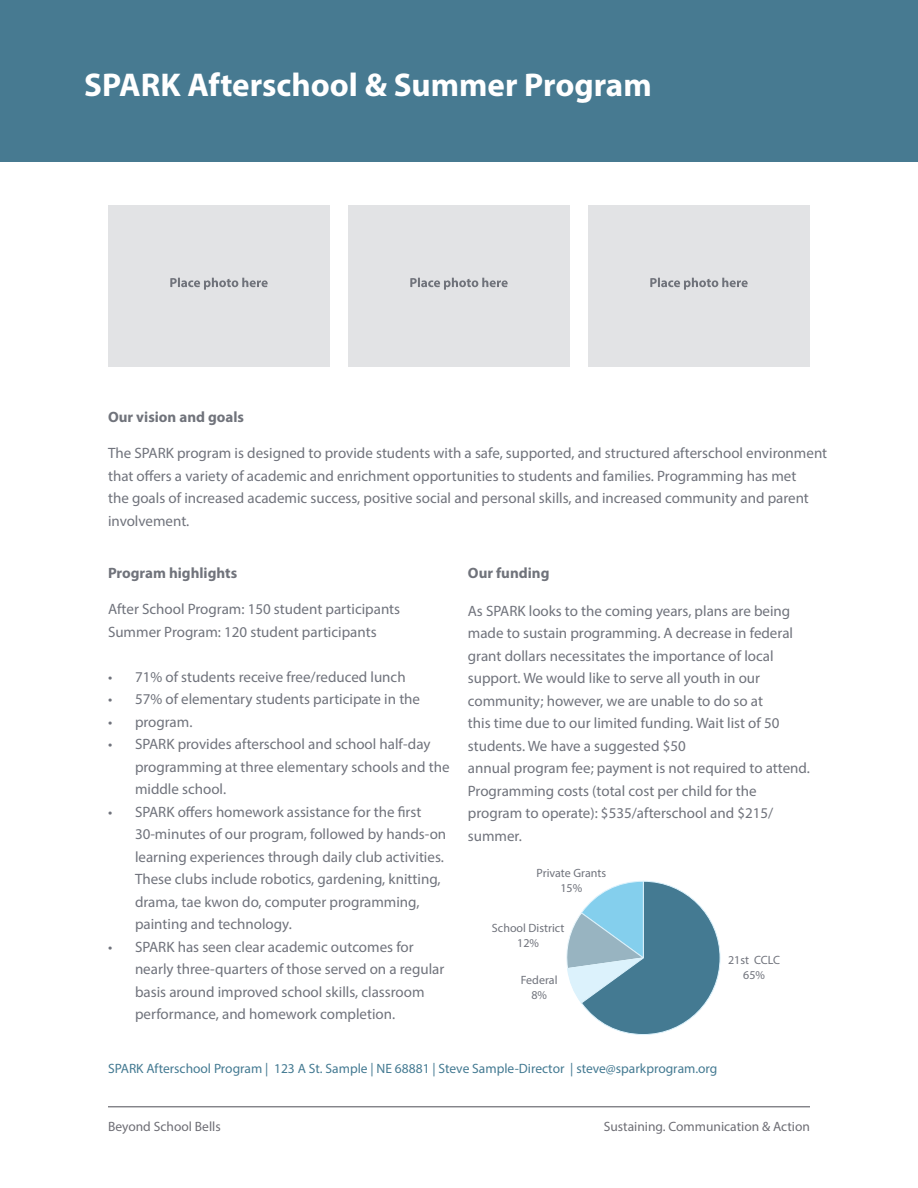
<style>
.page{position:relative;width:918px;height:1188px;background:#fff}
.page>*{position:absolute;margin:0;border:0;box-sizing:border-box;transform-origin:0 0}
.t1{font:700 33px "Myriad Pro";color:#fff}
.Body_Text_Myriad_10{font:15px/22.5px "Myriad Pro";color:#70737c}
.Body_Text_-_Left{font:15px/22.5px "Myriad Pro";color:#70737c}
.subtitle_gray{font:700 15px "Myriad Pro";color:#70737b}
.Body_Text_-_Left-2{font:13.5px "Myriad Pro";color:#447a92}
.t2{font:13.5px "Myriad Pro";color:#6e6e75}
.Figure_Caption{font:12px "Myriad Pro";color:#70737c}
</style>
<div class="page">
<div style="left:0;top:0;width:918px;height:162px;background:#477a91"></div>
<div style="left:108px;top:205px;width:222px;height:162px;background:#e2e3e5"></div>
<svg style="left:170px;top:278px;width:98px;height:12px"></svg>
<div style="left:348px;top:205px;width:222px;height:162px;background:#e2e3e5"></div>
<svg style="left:410px;top:278px;width:98px;height:12px"></svg>
<div style="left:588px;top:205px;width:222px;height:162px;background:#e2e3e5"></div>
<svg style="left:650px;top:278px;width:98px;height:12px"></svg>
<hr style="left:108px;top:1107px;width:702px;height:1px;background:#4d4e56">
<svg style="left:566px;top:881px;width:155px;height:154px"></svg>
<h1 class="t1" style="left:84px;top:63px;width:569px">SPARK Afterschool &amp; Summer Program</h1>
<p class="subtitle_gray" style="left:108px;top:407px;width:138px">Our vision and goals</p>
<p class="Body_Text_Myriad_10" style="left:108px;top:442px;width:721px">The SPARK program is designed to provide students with a safe, supported, and structured afterschool environment that offers a variety of academic and enrichment opportunities to students and families. Programming has met<br>the goals of increased academic success, positive social and personal skills, and increased community and parent involvement.</p>
<p class="subtitle_gray" style="left:108px;top:563px;width:131px">Program highlights</p>
<p class="subtitle_gray" style="left:468px;top:563px;width:83px">Our funding</p>
<p class="Body_Text_-_Left" style="left:108px;top:598px;width:294px">After School Program: 150 student participants</p>
<p class="Body_Text_-_Left" style="left:108px;top:620px;width:270px">Summer Program: 120 student participants</p>
<p class="Body_Text_Myriad_10" style="left:108px;top:665px;width:299px">• 71% of students receive free/reduced lunch</p>
<p class="Body_Text_Myriad_10" style="left:108px;top:688px;width:314px">• 57% of elementary students participate in the</p>
<p class="Body_Text_Myriad_10" style="left:108px;top:710px;width:86px">• program.</p>
<p class="Body_Text_Myriad_10" style="left:135px;top:733px;width:316px;text-indent:-27px">• SPARK provides afterschool and school half-day programming at three elementary schools and the middle school.</p>
<p class="Body_Text_Myriad_10" style="left:135px;top:800px;width:313px;text-indent:-27px">• SPARK offers homework assistance for the first 30-minutes of our program, followed by hands-on learning experiences through daily club activities.<br>These clubs include robotics, gardening, knitting, drama, tae kwon do, computer programming, painting and technology.</p>
<p class="Body_Text_Myriad_10" style="left:135px;top:935px;width:311px;text-indent:-27px">• SPARK has seen clear academic outcomes for nearly three-quarters of those served on a regular basis around improved school skills, classroom performance, and homework completion.</p>
<p class="Body_Text_-_Left" style="left:468px;top:599px;width:327px">As SPARK looks to the coming years, plans are being made to sustain programming. A decrease in federal grant dollars necessitates the importance of local support. We would like to serve all youth in our community; however, we are unable to do so at<br>this time due to our limited funding. Wait list of 50 students. We have a suggested $50</p>
<p class="Body_Text_-_Left" style="left:468px;top:757px;width:344px">annual program fee; payment is not required to attend.</p>
<p class="Body_Text_-_Left" style="left:468px;top:779px;width:307px">Programming costs (total cost per child for the program to operate): $535/afterschool and $215/ summer.</p>
<p class="Figure_Caption" style="left:537px;top:865px;width:71px">Private Grants</p>
<p class="Figure_Caption" style="left:560px;top:880px;width:23px">15%</p>
<p class="Figure_Caption" style="left:492px;top:920px;width:74px">School District</p>
<p class="Figure_Caption" style="left:517px;top:935px;width:23px">12%</p>
<p class="Figure_Caption" style="left:521px;top:972px;width:38px">Federal</p>
<p class="Figure_Caption" style="left:531px;top:987px;width:17px">8%</p>
<p class="Figure_Caption" style="left:728px;top:952px;width:53px">21st CCLC</p>
<p class="Figure_Caption" style="left:743px;top:967px;width:23px">65%</p>
<p class="Body_Text_-_Left-2" style="left:108px;top:1060px;width:611px">SPARK Afterschool Program | 123 A St. Sample | NE 68881 | Steve Sample-Director | steve@sparkprogram.org</p>
<p class="t2" style="left:108px;top:1118px;width:114px">Beyond School Bells</p>
<p class="t2" style="left:604px;top:1118px;width:208px">Sustaining. Communication &amp; Action</p>
</div>
